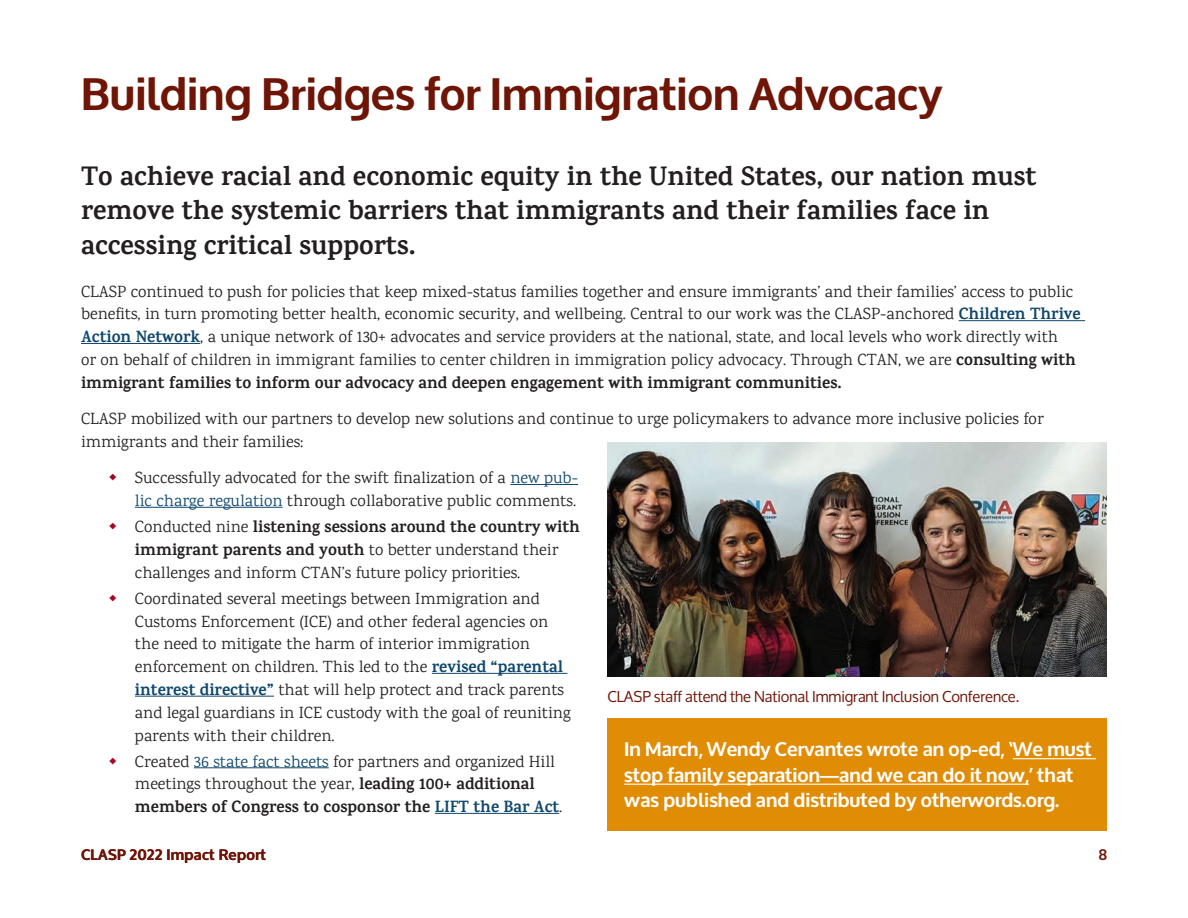
<style>
.page{position:relative;width:1188px;height:918px;background:#fff}
.page>*{position:absolute;margin:0;border:0;box-sizing:border-box;transform-origin:0 0}
.Heading{font:700 45px "Oxygen";letter-spacing:-.005em;color:#6e1506}
.Subheading{font:700 27px/34.5px "Karma";color:#231f20}
.Sidebar{font:700 19.5px/25.5px "Oxygen";color:#fff}
.Body{font:16.5px/22.8px "Karma";color:#231f20}
.t1{font:15px "Oxygen";letter-spacing:-.005em;color:#6e1506}
.t2{font:700 15px "Oxygen";letter-spacing:.02em;color:#6e1506}
.s1{font-weight:700;color:#0e476b}
.s2{font-weight:700}
.s3{color:#0e476b}
</style>
<div class="page">
<div style="left:608px;top:718px;width:499px;height:113px;background:#e08c05"></div>
<hr style="left:959px;top:320px;width:126px;height:1px;background:#0e476b">
<hr style="left:81px;top:343px;width:119px;height:1px;background:#0e476b">
<hr style="left:510px;top:484px;width:68px;height:1px;background:#0e476b">
<hr style="left:135px;top:507px;width:148px;height:1px;background:#0e476b">
<hr style="left:432px;top:673px;width:135px;height:1px;background:#0e476b">
<hr style="left:135px;top:696px;width:139px;height:1px;background:#0e476b">
<hr style="left:194px;top:767px;width:135px;height:1px;background:#0e476b">
<hr style="left:435px;top:813px;width:124px;height:1px;background:#0e476b">
<hr style="left:1013px;top:758px;width:83px;height:1px;background:#fff">
<hr style="left:624px;top:784px;width:405px;height:1px;background:#fff">
<img style="left:608px;top:442px;width:499px;height:235px">
<p class="Heading" style="left:81px;top:66px;width:863px">Building Bridges for Immigration Advocacy</p>
<p class="Subheading" style="left:81px;top:158px;width:957px">To achieve racial and economic equity in the United States, our nation must remove the systemic barriers that immigrants and their families face in accessing critical supports.</p>
<p class="Body" style="left:81px;top:280px;width:1001px">CLASP continued to push for policies that keep mixed-status families together and ensure immigrants’ and their families’ access to public benefits, in turn promoting better health, economic security, and wellbeing. Central to our work was the CLASP-anchored <span class="s1">Children Thrive Action Network</span>, a unique network of 130+ advocates and service providers at the national, state, and local levels who work directly with<br>or on behalf of children in immigrant families to center children in immigration policy advocacy. Through CTAN, we are <span class="s2">consulting with immigrant families to inform our advocacy and deepen engagement with immigrant communities.</span></p>
<p class="Body" style="left:81px;top:407px;width:964px">CLASP mobilized with our partners to develop new solutions and continue to urge policymakers to advance more inclusive policies for immigrants and their families:</p>
<p class="Body" style="left:135px;top:466px;width:445px">Successfully advocated for the swift finalization of a <span class="s3">new pub&shy;lic charge regulation</span> through collaborative public comments.</p>
<p class="Body" style="left:135px;top:515px;width:446px">Conducted nine <span class="s2">listening sessions around the country with immigrant parents and youth</span> to better understand their challenges and inform CTAN’s future policy priorities.</p>
<p class="Body" style="left:135px;top:587px;width:437px">Coordinated several meetings between Immigration and Customs Enforcement (ICE) and other federal agencies on the need to mitigate the harm of interior immigration enforcement on children. This led to the <span class="s1">revised “parental interest directive”</span> that will help protect and track parents and legal guardians in ICE custody with the goal of reuniting parents with their children.</p>
<p class="Body" style="left:135px;top:749px;width:429px">Created <span class="s3">36 state fact sheets</span> for partners and organized Hill meetings throughout the year, <span class="s2">leading 100+ additional members of Congress to cosponsor the</span> <span class="s1">LIFT the Bar Act</span>.</p>
<p class="t1" style="left:608px;top:689px;width:413px">CLASP staff attend the National Immigrant Inclusion Conference.</p>
<p class="Sidebar" style="left:624px;top:737px;width:469px">In March, Wendy Cervantes wrote an op-ed, ‘We must stop family separation—and we can do it now,’ that was published and distributed by otherwords.org.</p>
<p class="t2" style="left:81px;top:845px;width:187px">CLASP 2022 Impact Report</p>
<p class="t2" style="left:1099px;top:845px;width:10px">8</p>
</div>
